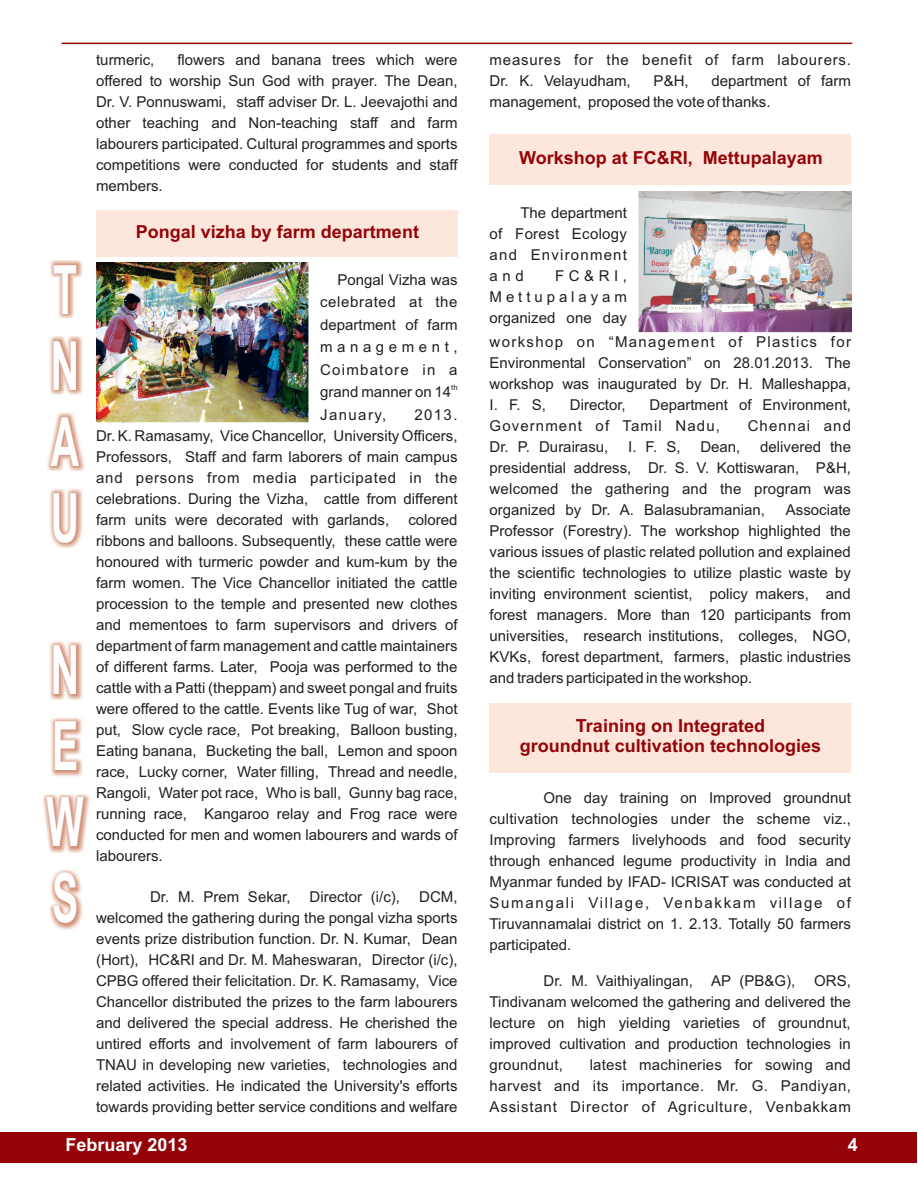
<style>
.page{position:relative;width:918px;height:1188px;background:#fff}
.page>*{position:absolute;margin:0;border:0;box-sizing:border-box;transform-origin:0 0}
.t1{font:700 68.1px/76.1px "Arial";color:#fff;text-align:justify;scale:.58 1}
.t2{font:700 18px/20.1px "Arial";color:#940408;text-align:center}
.t3{font:700 18px "Arial";color:#fff}
.t4{font:15px/21px "Arial";color:#231f20;text-align:justify}
.t5{font:15px/21px "Arial";letter-spacing:.05em;color:#231f20}
.t6{font:15px "Arial";letter-spacing:.075em;color:#231f20}
.t7{font:7.5px "Arial";color:#231f20}
</style>
<div class="page">
<img style="left:43px;top:261px;width:47px;height:669px">
<hr style="left:62px;top:43px;width:790px;height:1px;background:#940408">
<div style="left:0;top:1132px;width:917px;height:30px;background:#940408"></div>
<div style="left:490px;top:134px;width:361px;height:51px;background:#fde7dc"></div>
<div style="left:490px;top:703px;width:361px;height:69px;background:#fde7dc"></div>
<div style="left:96px;top:210px;width:362px;height:47px;background:#fde7dc"></div>
<img style="left:96px;top:263px;width:213px;height:159px">
<img style="left:638px;top:192px;width:213px;height:141px">
<p class="t4" style="left:96px;top:50px;width:363px;text-indent:81px">flowers and banana trees which were offered to worship Sun God with prayer. The Dean, Dr. V. Ponnuswami, staff adviser Dr. L. Jeevajothi and other teaching and Non-teaching staff and farm labourers participated. Cultural programmes and sports competitions were conducted for students and staff members.</p>
<p class="t4" style="left:96px;top:50px;width:60px">turmeric,</p>
<h1 class="t1" style="left:51px;top:258px;width:51px">T N A U</h1>
<h1 class="t1" style="left:47px;top:638px;width:66px">N E W S</h1>
<p class="t2" style="left:136px;top:224px;width:285px">Pongal vizha by farm department</p>
<p class="t4" style="left:320px;top:270px;width:139px;line-height:22.5px;text-indent:17px">Pongal Vizha was celebrated at the department of farm management, Coimbatore in a</p>
<p class="t7" style="left:451px;top:385px;width:8px">th</p>
<p class="t4" style="left:320px;top:382px;width:133px;line-height:22.5px">grand manner on 14<br>January,</p>
<p class="t4" style="left:414px;top:406px;width:45px">2013.</p>
<p class="t4" style="left:96px;top:427px;width:363px">Dr. K. Ramasamy, Vice Chancellor, University Officers, Professors, Staff and farm laborers of main campus and persons from media participated in the celebrations. During the Vizha, cattle from different farm units were decorated with garlands,</p>
<p class="t4" style="left:96px;top:511px;width:363px;text-indent:312px">colored ribbons and balloons. Subsequently, these cattle were honoured with turmeric powder and kum-kum by the farm women. The Vice Chancellor initiated the cattle procession to the temple and presented new clothes and mementoes to farm supervisors and drivers of department of farm management and cattle maintainers of different farms. Later, Pooja was performed to the cattle with a Patti (theppam) and sweet pongal and fruits were offered to the cattle. Events like Tug of war, Shot put, Slow cycle race, Pot breaking, Balloon busting, Eating banana, Bucketing the ball, Lemon and spoon race, Lucky corner, Water filling, Thread and needle, Rangoli, Water pot race, Who is ball, Gunny bag race, running race, Kangaroo relay and Frog race were conducted for men and women labourers and wards of labourers.</p>
<p class="t4" style="left:150px;top:887px;width:142px">Dr. M. Prem Sekar,</p>
<p class="t4" style="left:310px;top:887px;width:92px">Director (i/c),</p>
<p class="t4" style="left:96px;top:887px;width:363px;text-indent:323px">DCM, welcomed the gathering during the pongal vizha sports events prize distribution function. Dr. N. Kumar, Dean (Hort), HC&amp;RI and Dr. M. Maheswaran, Director (i/c), CPBG offered their felicitation. Dr. K. Ramasamy, Vice Chancellor distributed the prizes to the farm labourers and delivered the special address. He cherished the untired efforts and involvement of farm labourers of TNAU in developing new varieties, technologies and related activities. He indicated the University's efforts towards providing better service conditions and welfare</p>
<p class="t5" style="left:490px;top:50px;width:363px">measures for the benefit of farm labourers.<br>Dr. K. Velayudham,</p>
<p class="t4" style="left:490px;top:71px;width:363px;text-indent:222px">department of farm management, proposed the vote of thanks.</p>
<p class="t4" style="left:654px;top:71px;width:37px">P&amp;H,</p>
<p class="t2" style="left:519px;top:150px;width:305px">Workshop at FC&amp;RI, Mettupalayam</p>
<p class="t4" style="left:490px;top:204px;width:139px;text-indent:31px">The department of Forest Ecology and Environment and</p>
<p class="t4" style="left:490px;top:267px;width:139px;text-indent:65px">FC&amp;RI, Mettupalayam organized one day</p>
<p class="t4" style="left:490px;top:332px;width:363px">workshop on “Management of Plastics for Environmental Conservation” on 28.01.2013. The workshop was inaugurated by Dr. H. Malleshappa, I. F. S,</p>
<p class="t4" style="left:490px;top:395px;width:363px;text-indent:160px">Department of Environment,<br>Government of Tamil Nadu,</p>
<p class="t4" style="left:570px;top:395px;width:57px">Director,</p>
<p class="t6" style="left:748px;top:420px;width:105px">Chennai and</p>
<p class="t4" style="left:490px;top:437px;width:120px">Dr. P. Durairasu,</p>
<p class="t4" style="left:628px;top:437px;width:54px">I. F. S,</p>
<p class="t4" style="left:700px;top:437px;width:42px">Dean,</p>
<p class="t4" style="left:490px;top:437px;width:363px;text-indent:271px">delivered the presidential address, Dr. S. V. Kottiswaran, P&amp;H, welcomed the gathering and the program was organized by Dr. A. Balasubramanian,</p>
<p class="t4" style="left:490px;top:500px;width:363px;text-indent:296px">Associate Professor (Forestry). The workshop highlighted the various issues of plastic related pollution and explained the scientific technologies to utilize plastic waste by inviting environment scientist, policy makers, and forest managers. More than 120 participants from universities, research institutions, colleges, NGO, KVKs, forest department, farmers, plastic industries and traders participated in the workshop.</p>
<p class="t2" style="left:520px;top:717px;width:303px">Training on Integrated<br>groundnut cultivation technologies</p>
<p class="t4" style="left:490px;top:788px;width:363px;text-indent:54px">One day training on Improved groundnut cultivation technologies under the scheme viz., Improving farmers livelyhoods and food security through enhanced legume productivity in India and Myanmar funded by IFAD- ICRISAT was conducted at Sumangali Village, Venbakkam village of Tiruvannamalai district on 1. 2.13. Totally 50 farmers participated.</p>
<p class="t4" style="left:544px;top:971px;width:253px">Dr. M. Vaithiyalingan, AP (PB&amp;G),</p>
<p class="t4" style="left:490px;top:971px;width:363px;text-indent:325px">ORS, Tindivanam welcomed the gathering and delivered the lecture on high yielding varieties of groundnut, improved cultivation and production technologies in groundnut,</p>
<p class="t4" style="left:490px;top:1055px;width:363px;text-indent:100px">latest machineries for sowing and harvest and its importance. Mr. G. Pandiyan, Assistant Director of Agriculture, Venbakkam</p>
<p class="t3" style="left:66px;top:1138px;width:124px">February 2013</p>
<p class="t3" style="left:848px;top:1138px;width:12px">4</p>
</div>
